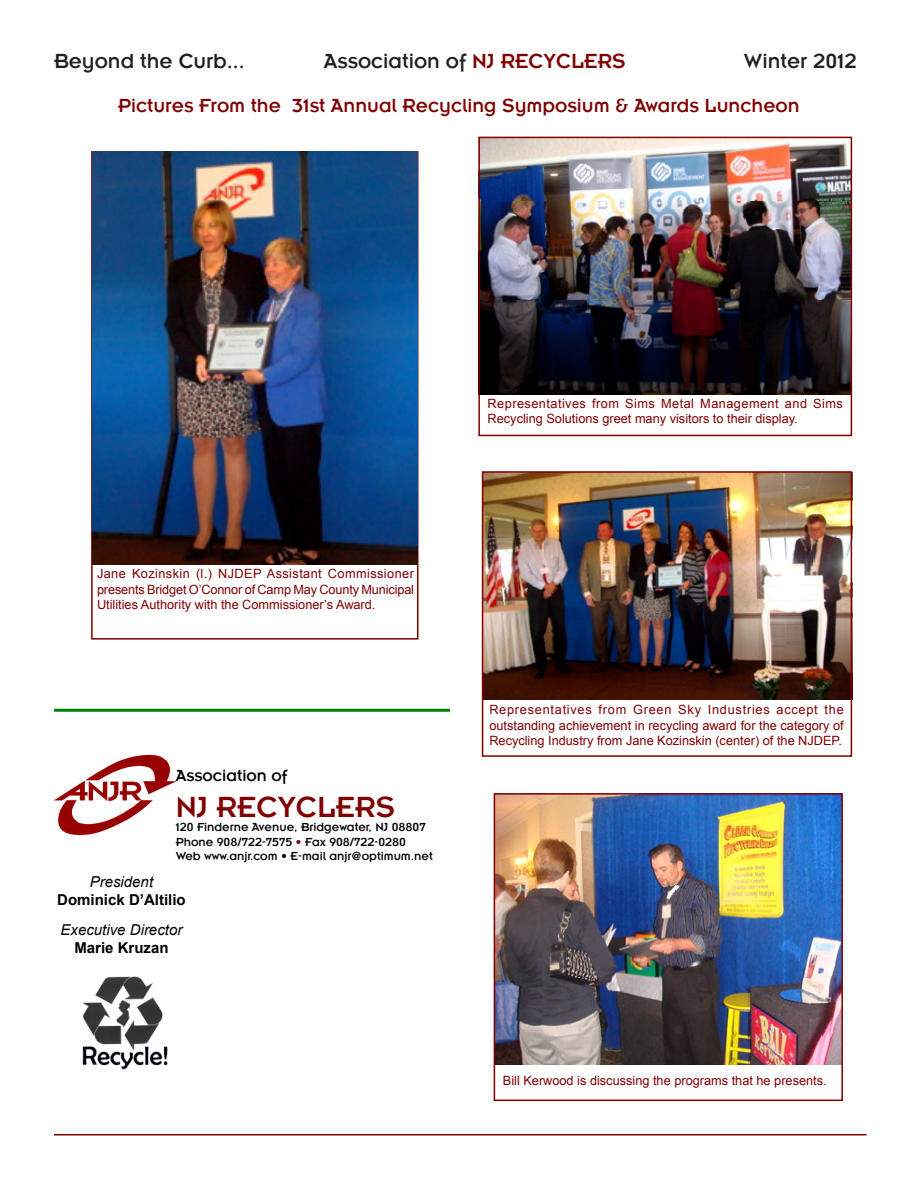
<style>
.page{position:relative;width:918px;height:1188px;background:#fff}
.page>*{position:absolute;margin:0;border:0;box-sizing:border-box;transform-origin:0 0}
.t1{font:30px "Emblem";color:#800000}
.t2{font:21px "Emblem";color:#231f20}
.t3{font:19.5px "Emblem";color:#800000}
.t4{font:16.5px "Emblem";color:#000}
.t5{font:700 15px "Arial";color:#000}
.t6{font:italic 15px "Arial";color:#000}
.t7{font:12.75px/15.3px "Arial";color:#800000;text-align:justify}
.t8{font:12px "Emblem";color:#000}
.s1{color:#800000}
</style>
<div class="page">
<img style="left:54px;top:754px;width:122px;height:81px">
<img style="left:82px;top:976px;width:86px;height:94px">
<hr style="left:54px;top:1134px;width:813px;height:2px;background:#800000">
<img style="left:93px;top:152px;width:325px;height:412px">
<img style="left:481px;top:140px;width:368px;height:254px">
<div style="left:478px;top:137px;width:374px;height:299px;border:2px solid #800000"></div>
<img style="left:485px;top:474px;width:364px;height:225px">
<div style="left:482px;top:471px;width:370px;height:286px;border:2px solid #800000"></div>
<hr style="left:54px;top:709px;width:396px;height:3px;background:#008000">
<img style="left:497px;top:796px;width:343px;height:269px">
<div style="left:494px;top:793px;width:349px;height:308px;border:2px solid #800000"></div>
<p class="t2" style="left:54px;top:51px;width:192px">Beyond the Curb...</p>
<p class="t2" style="left:324px;top:51px;width:303px">Association of <span class="s1">NJ RECYCLERS</span></p>
<p class="t2" style="left:744px;top:51px;width:114px">Winter 2012</p>
<p class="t3" style="left:118px;top:96px;width:683px">Pictures From the 31st Annual Recycling Symposium &amp; Awards Luncheon</p>
<p class="t7" style="left:488px;top:396px;width:357px">Representatives from Sims Metal Management and Sims<br>Recycling Solutions greet many visitors to their display.</p>
<p class="t7" style="left:97px;top:566px;width:319px">Jane Kozinskin (l.) NJDEP Assistant Commissioner presents Bridget O’Connor of Camp May County Municipal Utilities Authority with the Commissioner’s Award.</p>
<p class="t4" style="left:176px;top:767px;width:113px">Association of</p>
<p class="t1" style="left:176px;top:792px;width:221px">NJ RECYCLERS</p>
<p class="t8" style="left:176px;top:821px;width:251px">120 Finderne Avenue, Bridgewater, NJ 08807</p>
<p class="t8" style="left:176px;top:836px;width:232px">Phone 908/722-7575 <span class="s1">•</span> Fax 908/722-0280</p>
<p class="t8" style="left:176px;top:850px;width:259px">Web www.anjr.com • E-mail anjr@optimum.net</p>
<p class="t6" style="left:90px;top:872px;width:65px">President</p>
<p class="t5" style="left:57px;top:890px;width:130px">Dominick D’Altilio</p>
<p class="t6" style="left:61px;top:920px;width:123px">Executive Director</p>
<p class="t5" style="left:74px;top:938px;width:96px">Marie Kruzan</p>
<p class="t7" style="left:489px;top:702px;width:356px">Representatives from Green Sky Industries accept the outstanding achievement in recycling award for the category of Recycling Industry from Jane Kozinskin (center) of the NJDEP.</p>
<p class="t7" style="left:503px;top:1073px;width:325px">Bill Kerwood is discussing the programs that he presents.</p>
</div>
